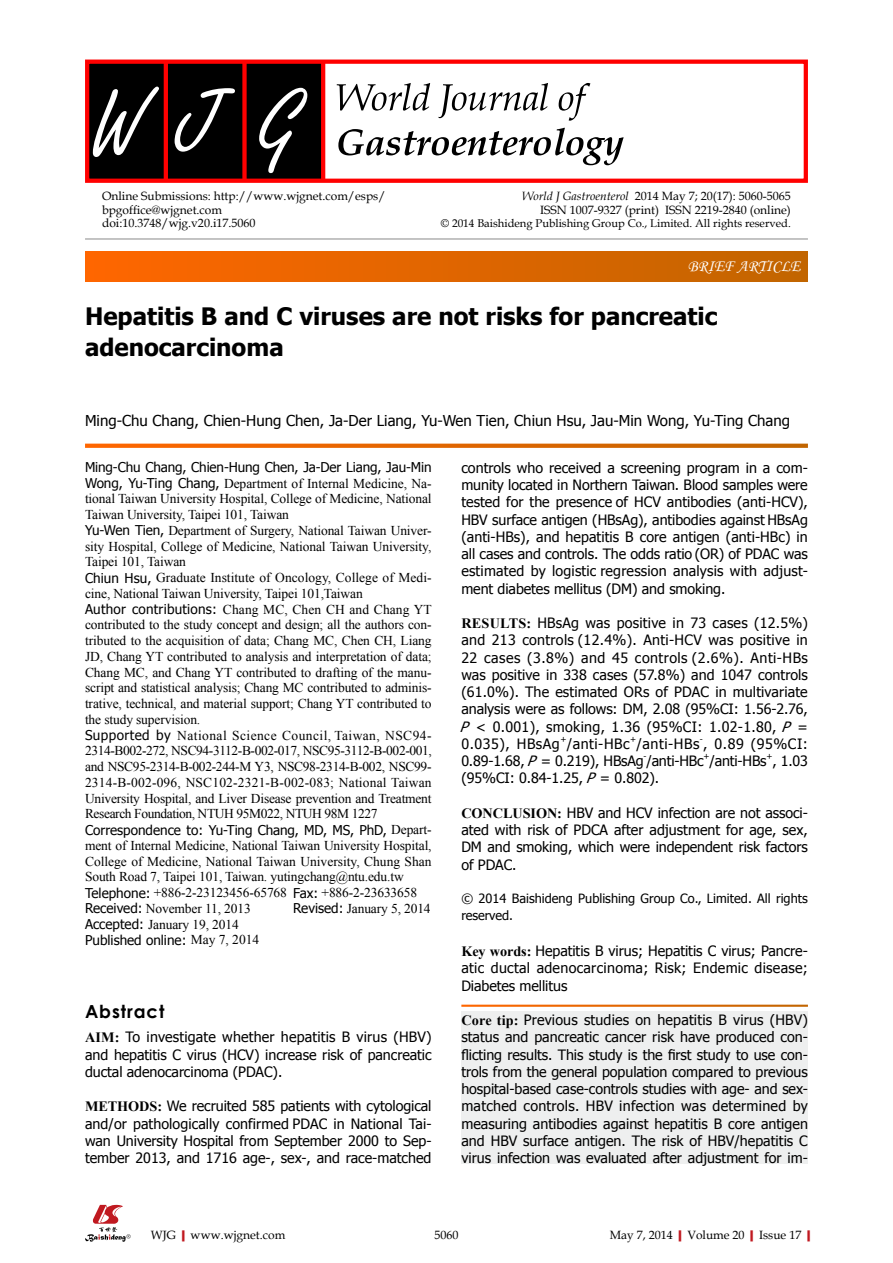
<style>
.page{position:relative;width:893px;height:1263px;background:#fff}
.page>*{position:absolute;margin:0;border:0;box-sizing:border-box;transform-origin:0 0}
.t1{font:700 24px/31.5px "Tahoma";color:#000}
.t2{font:700 18px "Century Gothic";letter-spacing:.05em;color:#000}
.t3{font:16.5px "Monotype Corsiva";color:#fff}
.t4{font:15px "Tahoma";color:#000}
.t5{font:14.25px/17.2px "Tahoma";letter-spacing:-.005em;color:#000;text-align:justify}
.t6{font:14.25px "Tahoma";letter-spacing:.04em;color:#000}
.t7{font:13.5px/15.8px "Times New Roman";letter-spacing:-.01em;color:#000}
.t8{font:13.5px "Tahoma";letter-spacing:-.01em;color:#000}
.t9{font:12.75px/17.2px "Tahoma";color:#000}
.t10{font:12px/13.5px "Book Antiqua";color:#000}
.t11{font:11.25px "Book Antiqua";color:#000}
.t12{font:8.25px "Tahoma";color:#000}
.s1{font-style:italic}
.s2{font-family:"Tahoma"}
.s3{font-family:"Times New Roman"}
.s4{font-family:"Times New Roman";font-weight:700}
.s5{font-weight:700;color:#c01920}
</style>
<div class="page">
<div style="left:461px;top:1011px;width:347px;height:152px;background:#eeefef"></div>
<hr style="left:85px;top:239px;width:723px;height:1px;background:#898989">
<svg style="left:85px;top:1205px;width:46px;height:37px"></svg>
<div style="left:87px;top:61px;width:236px;height:121px;background:#000"></div>
<hr style="left:164px;top:61px;width:4px;height:121px;background:#f00">
<div style="left:242px;top:61px;width:5px;height:121px;background:#f00"></div>
<hr style="left:321px;top:61px;width:4px;height:121px;background:#f00">
<div style="left:85px;top:60px;width:723px;height:123px;border:4px solid #f00"></div>
<svg style="left:259px;top:88px;width:48px;height:85px"></svg>
<svg style="left:175px;top:88px;width:60px;height:64px"></svg>
<svg style="left:93px;top:87px;width:66px;height:70px"></svg>
<svg style="left:337px;top:83px;width:253px;height:38px"></svg>
<svg style="left:338px;top:128px;width:286px;height:37px"></svg>
<svg style="left:85px;top:444px;width:723px;height:4px;background:#e16a08"></svg>
<div style="left:85px;top:252px;width:723px;height:29px;background:linear-gradient(to right,#f60,#c16500)"></div>
<p class="t10" style="left:102px;top:189px;width:285px">Online Submissions: http://www.wjgnet.com/esps/ bpgoffice@wjgnet.com<br>doi:10.3748/wjg.v20.i17.5060</p>
<p class="t10" style="left:522px;top:189px;width:270px;text-align:right"><span class="s1">World J Gastroenterol</span> 2014 May 7; 20(17): 5060-5065<br>ISSN 1007-9327 (print) ISSN 2219-2840 (online)</p>
<p class="t11" style="left:441px;top:215px;width:352px">© 2014 Baishideng Publishing Group Co., Limited. All rights reserved.</p>
<p class="t3" style="left:688px;top:256px;width:114px">BRIEF ARTICLE</p>
<h1 class="t1" style="left:85px;top:298px;width:634px">Hepatitis B and C viruses are not risks for pancreatic adenocarcinoma</h1>
<p class="t4" style="left:85px;top:410px;width:706px">Ming-Chu Chang, Chien-Hung Chen, Ja-Der Liang, Yu-Wen Tien, Chiun Hsu, Jau-Min Wong, Yu-Ting Chang</p>
<p class="t8" style="left:85px;top:458px;width:348px">Ming-Chu Chang, Chien-Hung Chen, Ja-Der Liang, Jau-Min</p>
<p class="t7" style="left:85px;top:475px;width:348px"><span class="s2">Wong, Yu-Ting Chang,</span> Department of Internal Medicine, Na&shy;tional Taiwan University Hospital, College of Medicine, National Taiwan University, Taipei 101, Taiwan<br><span class="s2">Yu-Wen Tien,</span> Department of Surgery, National Taiwan Univer&shy;sity Hospital, College of Medicine, National Taiwan University, Taipei 101, Taiwan<br><span class="s2">Chiun Hsu,</span> Graduate Institute of Oncology, College of Medi&shy;cine, National Taiwan University, Taipei 101,Taiwan<br><span class="s2">Author contributions:</span> Chang MC, Chen CH and Chang YT contributed to the study concept and design; all the authors con&shy;tributed to the acquisition of data; Chang MC, Chen CH, Liang JD, Chang YT contributed to analysis and interpretation of data; Chang MC, and Chang YT contributed to drafting of the manu&shy;script and statistical analysis; Chang MC contributed to adminis&shy;trative, technical, and material support; Chang YT contributed to the study supervision.<br><span class="s2">Supported by</span> National Science Council, Taiwan, NSC94- 2314-B002-272, NSC94-3112-B-002-017, NSC95-3112-B-002-001, and NSC95-2314-B-002-244-M Y3, NSC98-2314-B-002, NSC99- 2314-B-002-096, NSC102-2321-B-002-083; National Taiwan University Hospital, and Liver Disease prevention and Treatment Research Foundation, NTUH 95M022, NTUH 98M 1227</p>
<p class="t8" style="left:85px;top:821px;width:348px">Correspondence to: Yu-Ting Chang, MD, MS, PhD, <span class="s3">Depart-</span></p>
<p class="t7" style="left:85px;top:837px;width:348px">ment of Internal Medicine, National Taiwan University Hospital, College of Medicine, National Taiwan University, Chung Shan South Road 7, Taipei 101, Taiwan. yutingchang@ntu.edu.tw <span class="s2">Telephone:</span> +886-2-23123456-65768 <span class="s2">Fax:</span> +886-2-23633658<br><span class="s2">Received:</span> November 11, 2013</p>
<p class="t5" style="left:461px;top:458px;width:348px">controls who received a screening program in a com&shy;munity located in Northern Taiwan. Blood samples were tested for the presence of HCV antibodies (anti-HCV), HBV surface antigen (HBsAg), antibodies against HBsAg (anti-HBs), and hepatitis B core antigen (anti-HBc) in all cases and controls. The odds ratio (OR) of PDAC was estimated by logistic regression analysis with adjust&shy;ment diabetes mellitus (DM) and smoking.</p>
<p class="t5" style="left:459px;top:614px;width:350px"><span class="s4">RESULTS:</span> HBsAg was positive in 73 cases (12.5%) and 213 controls (12.4%). Anti-HCV was positive in 22 cases (3.8%) and 45 controls (2.6%). Anti-HBs was positive in 338 cases (57.8%) and 1047 controls (61.0%). The estimated ORs of PDAC in multivariate analysis were as follows: DM, 2.08 (95%CI: 1.56-2.76, <span class="s1">P</span> &lt; 0.001), smoking, 1.36 (95%CI: 1.02-1.80, <span class="s1">P</span> = 0.035), HBsAg</p>
<p class="t12" style="left:560px;top:733px;width:8px">+</p>
<p class="t5" style="left:567px;top:734px;width:64px">/anti-HBc</p>
<p class="t12" style="left:630px;top:733px;width:8px">+</p>
<p class="t6" style="left:637px;top:734px;width:173px">/anti-HBs , 0.89 (95%CI:</p>
<p class="t12" style="left:700px;top:733px;width:5px">-</p>
<p class="t5" style="left:461px;top:752px;width:348px">0.89-1.68, <span class="s1">P</span> = 0.219), HBsAg /anti-HBc /anti-HBs , 1.03</p>
<p class="t12" style="left:643px;top:750px;width:5px">-</p>
<p class="t12" style="left:703px;top:750px;width:8px">+</p>
<p class="t12" style="left:766px;top:750px;width:8px">+</p>
<p class="t5" style="left:461px;top:769px;width:199px">(95%CI: 0.84-1.25, <span class="s1">P</span> = 0.802).</p>
<p class="t5" style="left:461px;top:803px;width:348px"><span class="s4">CONCLUSION:</span> HBV and HCV infection are not associ&shy;ated with risk of PDCA after adjustment for age, sex, DM and smoking, which were independent risk factors of PDAC.</p>
<p class="t9" style="left:461px;top:889px;width:348px">© 2014 Baishideng Publishing Group Co., Limited. All rights reserved.</p>
<p class="t5" style="left:461px;top:941px;width:348px"><span class="s4">Key words:</span> Hepatitis B virus; Hepatitis C virus; Pancre&shy;atic ductal adenocarcinoma; Risk; Endemic disease; Diabetes mellitus</p>
<p class="t5" style="left:461px;top:1010px;width:348px"><span class="s4">Core tip:</span> Previous studies on hepatitis B virus (HBV) status and pancreatic cancer risk have produced con&shy;flicting results. This study is the first study to use con&shy;trols from the general population compared to previous hospital-based case-controls studies with age- and sex&shy;matched controls. HBV infection was determined by measuring antibodies against hepatitis B core antigen and HBV surface antigen. The risk of HBV/hepatitis C virus infection was evaluated after adjustment for im-</p>
<p class="t7" style="left:293px;top:900px;width:139px"><span class="s2">Revised:</span> January 5, 2014</p>
<p class="t7" style="left:85px;top:916px;width:155px"><span class="s2">Accepted:</span> January 19, 2014</p>
<p class="t8" style="left:85px;top:931px;width:176px">Published online: <span class="s3">May 7, 2014</span></p>
<p class="t2" style="left:85px;top:998px;width:81px">Abstract</p>
<p class="t5" style="left:85px;top:1028px;width:348px"><span class="s4">AIM:</span> To investigate whether hepatitis B virus (HBV) and hepatitis C virus (HCV) increase risk of pancreatic ductal adenocarcinoma (PDAC).</p>
<p class="t5" style="left:85px;top:1097px;width:348px"><span class="s4">METHODS:</span> We recruited 585 patients with cytological and/or pathologically confirmed PDAC in National Tai&shy;wan University Hospital from September 2000 to Sep&shy;tember 2013, and 1716 age-, sex-, and race-matched</p>
<p class="t10" style="left:151px;top:1227px;width:136px">WJG<span class="s5">|</span>www.wjgnet.com</p>
<p class="t10" style="left:434px;top:1227px;width:25px">5060</p>
<p class="t10" style="left:610px;top:1227px;width:208px">May 7, 2014<span class="s5">|</span>Volume 20<span class="s5">|</span>Issue 17<span class="s5">|</span></p>
</div>
